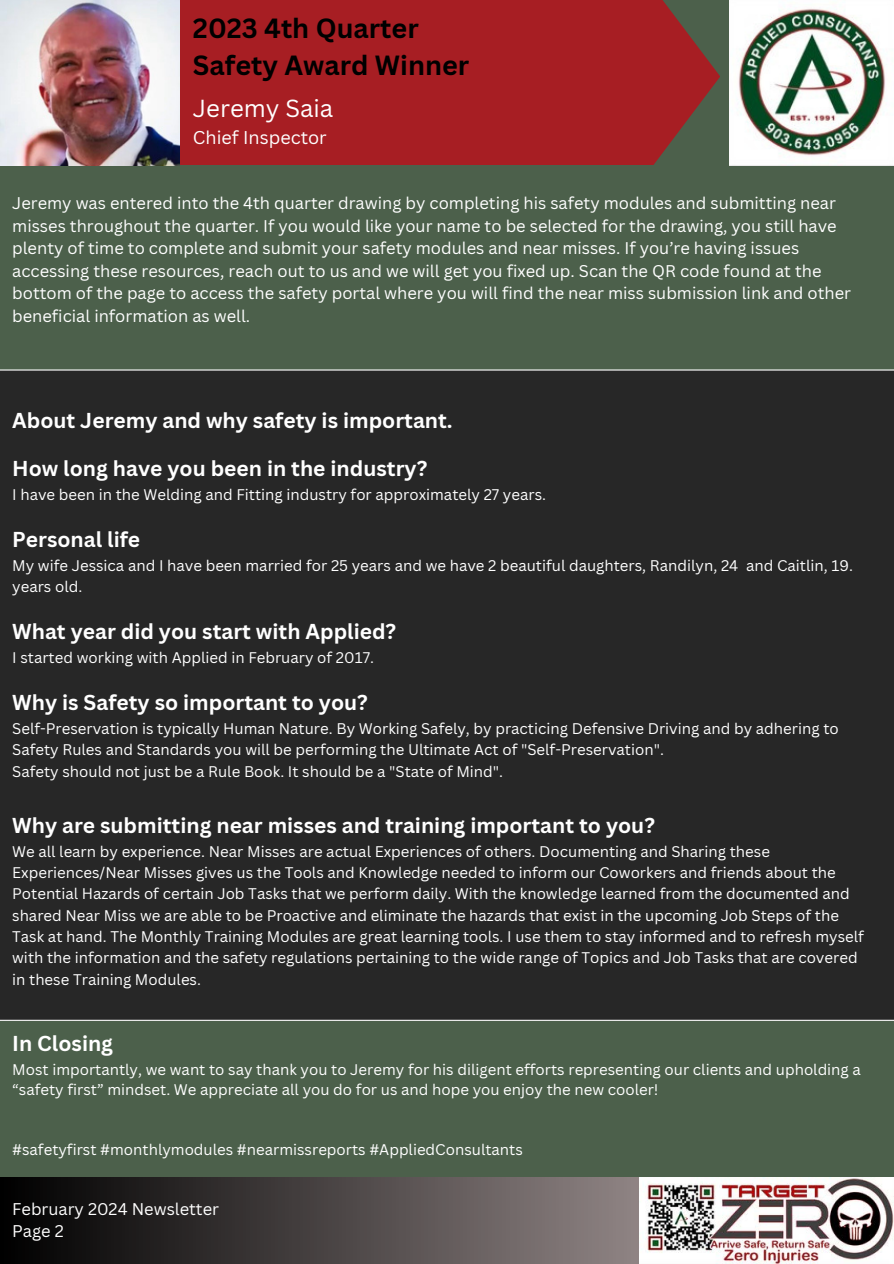
<style>
.page{position:relative;width:894px;height:1264px;background:#fff}
.page>*{position:absolute;margin:0;border:0;box-sizing:border-box;transform-origin:0 0}
.t1{font:700 27px/37.2px "Canva Sans";color:#000}
.t2{font:24px "Canva Sans";color:#fff}
.t3{font:700 21px "Canva Sans";color:#fff}
.t4{font:18px "Canva Sans";color:#fff}
.t5{font:16.5px/22.5px "Canva Sans";color:#fff}
.t6{font:15px/21.3px "Canva Sans";color:#fff}
</style>
<div class="page">
<div style="left:0;top:0;width:893px;height:1263px;background:#4c604b"></div>
<div style="left:179px;top:0;width:541px;height:165px;background:#a71e23"></div>
<img style="left:0;top:0;width:179px;height:165px">
<svg style="left:0;top:1177px;width:639px;height:86px;background:#474141"></svg>
<img style="left:639px;top:1177px;width:254px;height:86px">
<div style="left:0;top:370px;width:893px;height:650px;background:#272727"></div>
<hr style="left:0;top:1019px;width:893px;height:1px;background:#fff">
<hr style="left:0;top:369px;width:893px;height:1px;background:#fff">
<img style="left:729px;top:0;width:164px;height:165px">
<p class="t1" style="left:193px;top:9px;width:278px">2023 4th Quarter<br>Safety Award Winner</p>
<p class="t2" style="left:193px;top:91px;width:142px">Jeremy Saia</p>
<p class="t4" style="left:193px;top:124px;width:135px">Chief Inspector</p>
<p class="t5" style="left:12px;top:192px;width:840px">Jeremy was entered into the 4th quarter drawing by completing his safety modules and submitting near misses throughout the quarter. If you would like your name to be selected for the drawing, you still have plenty of time to complete and submit your safety modules and near misses. If you’re having issues accessing these resources, reach out to us and we will get you fixed up. Scan the QR code found at the bottom of the page to access the safety portal where you will find the near miss submission link and other beneficial information as well.</p>
<h1 class="t3" style="left:12px;top:405px;width:442px">About Jeremy and why safety is important.</h1>
<h3 class="t3" style="left:12px;top:453px;width:416px">How long have you been in the industry?</h3>
<h3 class="t6" style="left:12px;top:483px;width:535px">I have been in the Welding and Fitting industry for approximately 27 years.</h3>
<h2 class="t3" style="left:12px;top:524px;width:129px">Personal life</h2>
<p class="t6" style="left:12px;top:554px;width:842px">My wife Jessica and I have been married for 25 years and we have 2 beautiful daughters, Randilyn, 24 and Caitlin, 19. years old.</p>
<p class="t3" style="left:12px;top:617px;width:385px">What year did you start with Applied?</p>
<p class="t6" style="left:12px;top:646px;width:363px">I started working with Applied in February of 2017.</p>
<p class="t3" style="left:12px;top:687px;width:357px">Why is Safety so important to you?</p>
<p class="t6" style="left:12px;top:717px;width:827px">Self-Preservation is typically Human Nature. By Working Safely, by practicing Defensive Driving and by adhering to<br>Safety Rules and Standards you will be performing the Ultimate Act of "Self-Preservation".</p>
<p class="t6" style="left:12px;top:760px;width:492px">Safety should not just be a Rule Book. It should be a "State of Mind".</p>
<p class="t3" style="left:12px;top:810px;width:644px">Why are submitting near misses and training important to you?</p>
<p class="t6" style="left:12px;top:840px;width:853px">We all learn by experience. Near Misses are actual Experiences of others. Documenting and Sharing these Experiences/Near Misses gives us the Tools and Knowledge needed to inform our Coworkers and friends about the Potential Hazards of certain Job Tasks that we perform daily. With the knowledge learned from the documented and shared Near Miss we are able to be Proactive and eliminate the hazards that exist in the upcoming Job Steps of the Task at hand. The Monthly Training Modules are great learning tools. I use them to stay informed and to refresh myself with the information and the safety regulations pertaining to the wide range of Topics and Job Tasks that are covered in these Training Modules.</p>
<p class="t3" style="left:12px;top:1028px;width:102px">In Closing</p>
<p class="t6" style="left:12px;top:1058px;width:850px;line-height:20.2px">Most importantly, we want to say thank you to Jeremy for his diligent efforts representing our clients and upholding a “safety first” mindset. We appreciate all you do for us and hope you enjoy the new cooler!</p>
<p class="t6" style="left:12px;top:1138px;width:512px">#safetyfirst #monthlymodules #nearmissreports #AppliedConsultants</p>
<h3 class="t5" style="left:12px;top:1197px;width:208px">February 2024 Newsletter<br>Page 2</h3>
</div>
